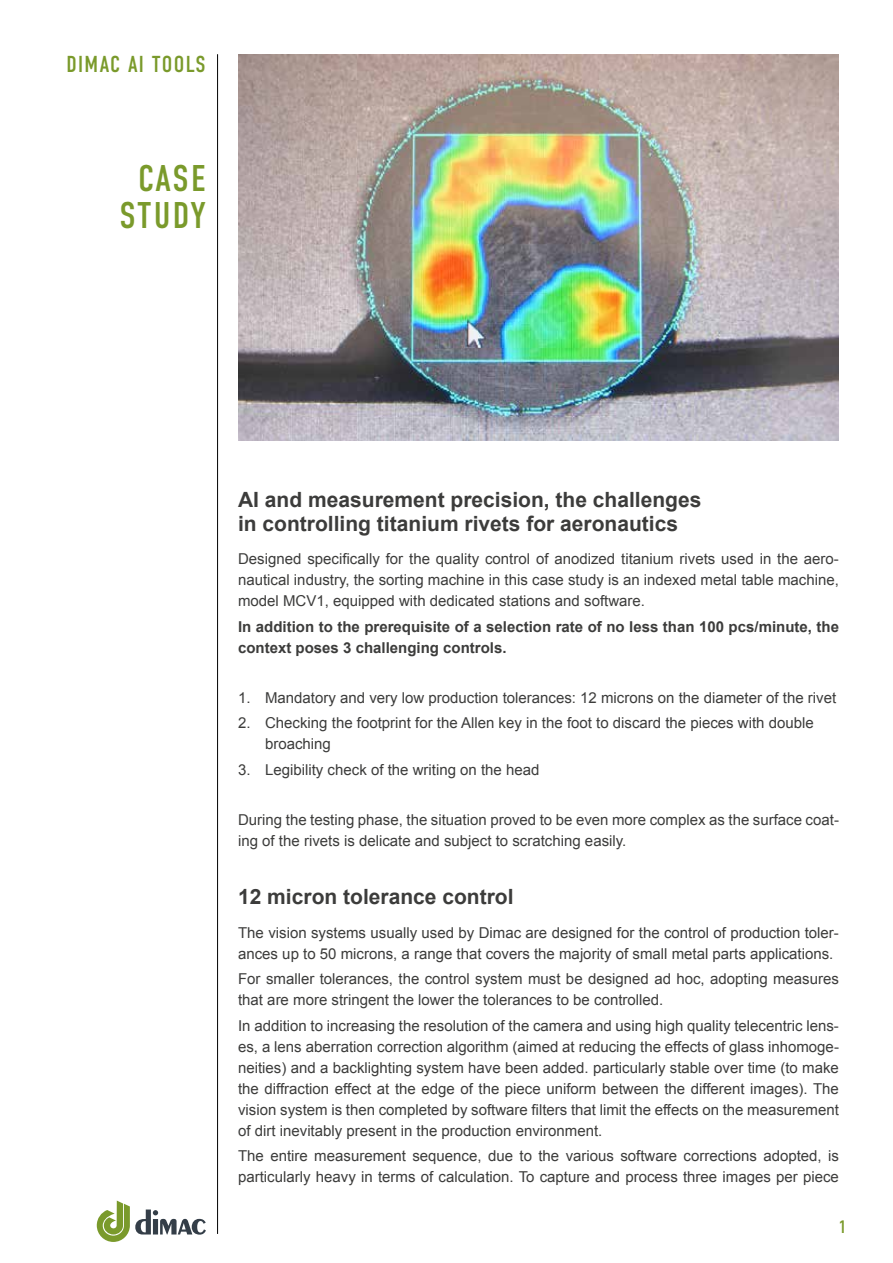
<style>
.page{position:relative;width:893px;height:1263px;background:#fff}
.page>*{position:absolute;margin:0;border:0;box-sizing:border-box;transform-origin:0 0}
.t1{font:37.2px/36.6px "DIN Condensed";letter-spacing:.045em;color:#7a9a2b;text-align:center}
.t2{font:23.1px "DIN Condensed";letter-spacing:.06em;color:#7a9a2b}
.t3{font:700 21px/24px "Arial";color:#3c3c3b}
.t4{font:18px "DIN Condensed";color:#7a9a2b}
.t5{font:15px/21px "Arial";color:#3c3c3b}
.t6{font:700 15px/21px "Arial";color:#3c3c3b}
</style>
<div class="page">
<hr style="left:217px;top:54px;width:1px;height:1180px;background:#000">
<svg style="left:97px;top:1200px;width:109px;height:42px"></svg>
<img style="left:238px;top:54px;width:601px;height:387px">
<h2 class="t2" style="left:66px;top:51px;width:141px">DIMAC AI TOOLS</h2>
<h1 class="t1" style="left:119px;top:161px;width:88px">CASE<br>STUDY</h1>
<h3 class="t3" style="left:238px;top:488px;width:465px">AI and measurement precision, the challenges in controlling titanium rivets for aeronautics</h3>
<p class="t5" style="left:238px;top:549px;width:602px;text-align:justify">Designed specifically for the quality control of anodized titanium rivets used in the aero&shy;nautical industry, the sorting machine in this case study is an indexed metal table machine, model MCV1, equipped with dedicated stations and software.</p>
<p class="t6" style="left:238px;top:616px;width:602px">In addition to the prerequisite of a selection rate of no less than 100 pcs/minute, the context poses 3 challenging controls.</p>
<p class="t5" style="left:238px;top:688px;width:600px">1. Mandatory and very low production tolerances: 12 microns on the diameter of the rivet</p>
<p class="t5" style="left:265px;top:713px;width:550px;text-indent:-27px">2. Checking the footprint for the Allen key in the foot to discard the pieces with double broaching</p>
<p class="t5" style="left:238px;top:759px;width:303px">3. Legibility check of the writing on the head</p>
<p class="t5" style="left:238px;top:809px;width:602px">During the testing phase, the situation proved to be even more complex as the surface coat&shy;ing of the rivets is delicate and subject to scratching easily.</p>
<h3 class="t3" style="left:238px;top:885px;width:277px">12 micron tolerance control</h3>
<p class="t5" style="left:238px;top:922px;width:602px">The vision systems usually used by Dimac are designed for the control of production toler&shy;ances up to 50 microns, a range that covers the majority of small metal parts applications.</p>
<p class="t5" style="left:238px;top:969px;width:602px">For smaller tolerances, the control system must be designed ad hoc, adopting measures that are more stringent the lower the tolerances to be controlled.</p>
<p class="t5" style="left:238px;top:1015px;width:602px;text-align:justify">In addition to increasing the resolution of the camera and using high quality telecentric lens&shy;es, a lens aberration correction algorithm (aimed at reducing the effects of glass inhomoge&shy;neities) and a backlighting system have been added. particularly stable over time (to make the diffraction effect at the edge of the piece uniform between the different images). The vision system is then completed by software filters that limit the effects on the measurement of dirt inevitably present in the production environment.</p>
<p class="t5" style="left:238px;top:1145px;width:602px">The entire measurement sequence, due to the various software corrections adopted, is particularly heavy in terms of calculation. To capture and process three images per piece</p>
<p class="t4" style="left:839px;top:1217px;width:9px">1</p>
</div>
